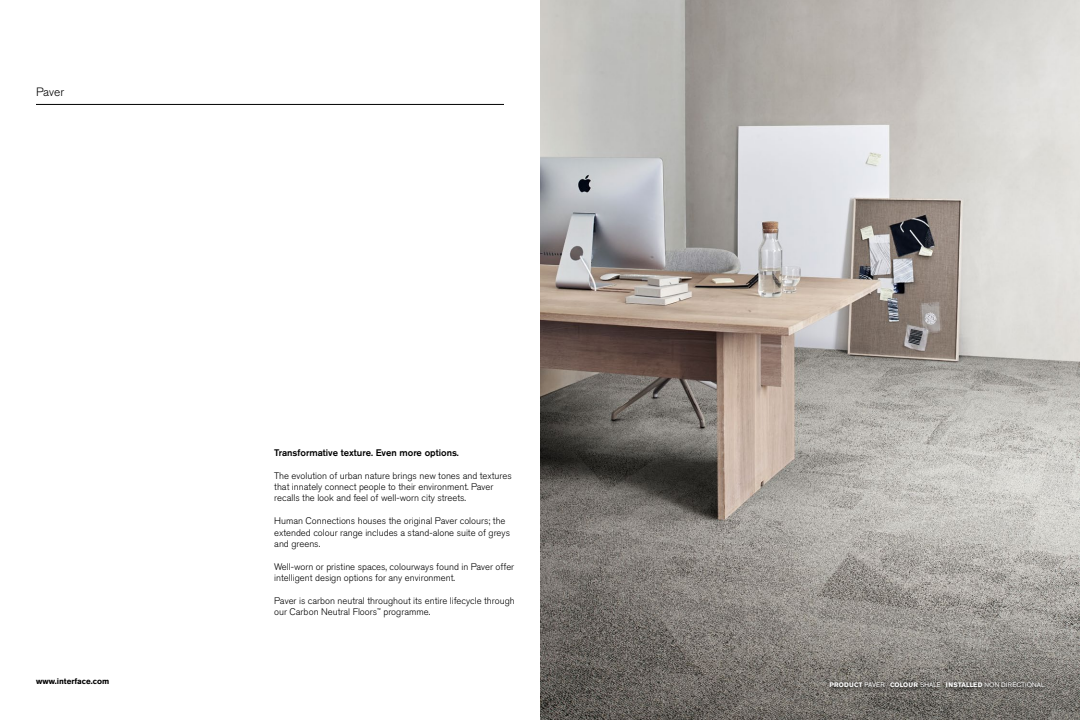
<style>
.page{position:relative;width:1080px;height:720px;background:#fff}
.page>*{position:absolute;margin:0;border:0;box-sizing:border-box;transform-origin:0 0}
.t1{font:300 12px "Akzidenz Grotesk Pro";color:#000}
.t2{font:300 9.5px/11.4px "Akzidenz Grotesk Pro";color:#000}
.t3{font:500 9.5px "Akzidenz Grotesk Pro";color:#000}
.t4{font:700 8px "Akzidenz Grotesk Pro";color:#000}
.t5{font:6.5px "Akzidenz Grotesk Pro";letter-spacing:.015em;color:#fff}
.s1{font-weight:700}
</style>
<div class="page">
<hr style="left:36px;top:104px;width:468px;height:1px;background:#000">
<img style="left:540px;top:0;width:540px;height:720px">
<svg style="left:825px;top:677px;width:224px;height:16px;background:#6c6964"></svg>
<p class="t1" style="left:36px;top:84px;width:30px">Paver</p>
<p class="t4" style="left:36px;top:676px;width:75px">www.interface.com</p>
<p class="t3" style="left:274px;top:446px;width:186px">Transformative texture. Even more options.</p>
<p class="t2" style="left:274px;top:470px;width:239px">The evolution of urban nature brings new tones and textures that innately connect people to their environment. Paver recalls the look and feel of well-worn city streets.</p>
<p class="t2" style="left:274px;top:515px;width:237px">Human Connections houses the original Paver colours; the extended colour range includes a stand-alone suite of greys and greens.</p>
<p class="t2" style="left:274px;top:561px;width:242px">Well-worn or pristine spaces, colourways found in Paver offer intelligent design options for any environment.</p>
<p class="t2" style="left:274px;top:595px;width:242px">Paver is carbon neutral throughout its entire lifecycle through our Carbon Neutral Floors<sup>™</sup> programme.</p>
<p class="t5" style="left:830px;top:681px;width:216px"><span class="s1">PRODUCT</span> PAVER <span class="s1">COLOUR</span> SHALE <span class="s1">INSTALLED</span> NON DIRECTIONAL</p>
</div>
